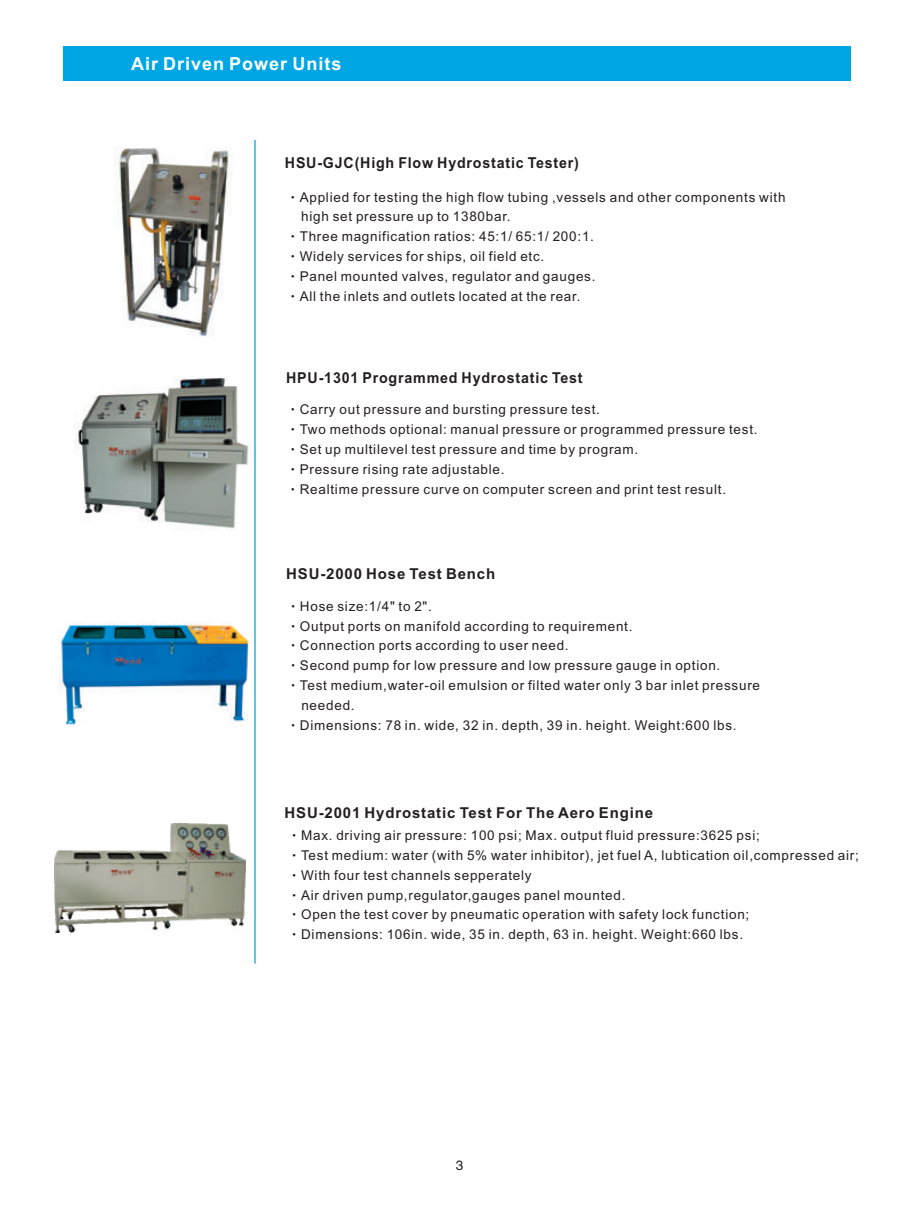
<style>
.page{position:relative;width:919px;height:1212px;background:#fff}
.page>*{position:absolute;margin:0;border:0;box-sizing:border-box;transform-origin:0 0}
.t1{font:700 18px "Arial";letter-spacing:.055em;color:#fff}
.t2{font:700 15px "Arial";letter-spacing:.055em;color:#231f20;scale:.95 1}
.t3{font:700 15px "Arial";letter-spacing:.055em;color:#231f20}
.t4{font:13.5px/19.8px "Arial";letter-spacing:.055em;color:#231f20}
.t5{font:13.5px "FZHTJW GB1 0";color:#231f20}
.s1{font-family:"FZHTJW GB1 0"}
</style>
<div class="page">
<hr style="left:254px;top:140px;width:1px;height:823px;background:#00a6e4">
<img style="left:74px;top:377px;width:175px;height:154px">
<div style="left:64px;top:47px;width:786px;height:34px;background:#00a6e4"></div>
<img style="left:115px;top:147px;width:117px;height:190px">
<img style="left:57px;top:622px;width:192px;height:103px">
<img style="left:54px;top:824px;width:191px;height:108px">
<h1 class="t1" style="left:131px;top:57px;width:212px">Air Driven Power Units</h1>
<p class="t2" style="left:285px;top:157px;width:311px">HSU-GJC(High Flow Hydrostatic Tester)</p>
<p class="t4" style="left:286px;top:188px;width:501px"><span class="s1">·</span>Applied for testing the high flow tubing ,vessels and other components with</p>
<p class="t4" style="left:301px;top:208px;width:211px">high set pressure up to 1380bar.</p>
<p class="t4" style="left:286px;top:228px;width:309px"><span class="s1">·</span>Three magnification ratios: 45:1/ 65:1/ 200:1.</p>
<p class="t4" style="left:286px;top:247px;width:260px"><span class="s1">·</span>Widely services for ships, oil field etc.</p>
<p class="t4" style="left:286px;top:267px;width:311px"><span class="s1">·</span>Panel mounted valves, regulator and gauges.</p>
<p class="t4" style="left:286px;top:287px;width:296px"><span class="s1">·</span>All the inlets and outlets located at the rear.</p>
<p class="t2" style="left:286px;top:372px;width:313px">HPU-1301 Programmed Hydrostatic Test</p>
<p class="t4" style="left:286px;top:401px;width:473px"><span class="s1">·</span>Carry out pressure and bursting pressure test.<br><span class="s1">·</span>Two methods optional: manual pressure or programmed pressure test. <span class="s1">·</span>Set up multilevel test pressure and time by program.<br><span class="s1">·</span>Pressure rising rate adjustable.<br><span class="s1">·</span>Realtime pressure curve on computer screen and print test result.</p>
<p class="t3" style="left:286px;top:568px;width:210px">HSU-2000 Hose Test Bench</p>
<p class="t4" style="left:286px;top:597px;width:147px"><span class="s1">·</span>Hose size:1/4" to 2".</p>
<p class="t4" style="left:286px;top:617px;width:347px"><span class="s1">·</span>Output ports on manifold according to requirement.</p>
<p class="t4" style="left:286px;top:637px;width:284px"><span class="s1">·</span>Connection ports according to user need.</p>
<p class="t4" style="left:286px;top:657px;width:435px"><span class="s1">·</span>Second pump for low pressure and low pressure gauge in option.</p>
<p class="t4" style="left:286px;top:677px;width:475px"><span class="s1">·</span>Test medium,water-oil emulsion or filted water only 3 bar inlet pressure</p>
<p class="t4" style="left:301px;top:696px;width:55px">needed.</p>
<p class="t4" style="left:286px;top:716px;width:451px"><span class="s1">·</span>Dimensions: 78 in. wide, 32 in. depth, 39 in. height. Weight:600 lbs.</p>
<p class="t3" style="left:284px;top:807px;width:370px">HSU-2001 Hydrostatic Test For The Aero Engine</p>
<p class="t4" style="left:287px;top:826px;width:572px"><span class="s1">·</span>Max. driving air pressure: 100 psi; Max. output fluid pressure:3625 psi;<br><span class="s1">·</span>Test medium: water (with 5% water inhibitor), jet fuel A, lubtication oil,compressed air; <span class="s1">·</span>With four test channels sepperately<br><span class="s1">·</span>Air driven pump,regulator,gauges panel mounted.<br><span class="s1">·</span>Open the test cover by pneumatic operation with safety lock function;<br><span class="s1">·</span>Dimensions: 106in. wide, 35 in. depth, 63 in. height. Weight:660 lbs.</p>
<p class="t5" style="left:456px;top:1158px;width:9px">3</p>
</div>
